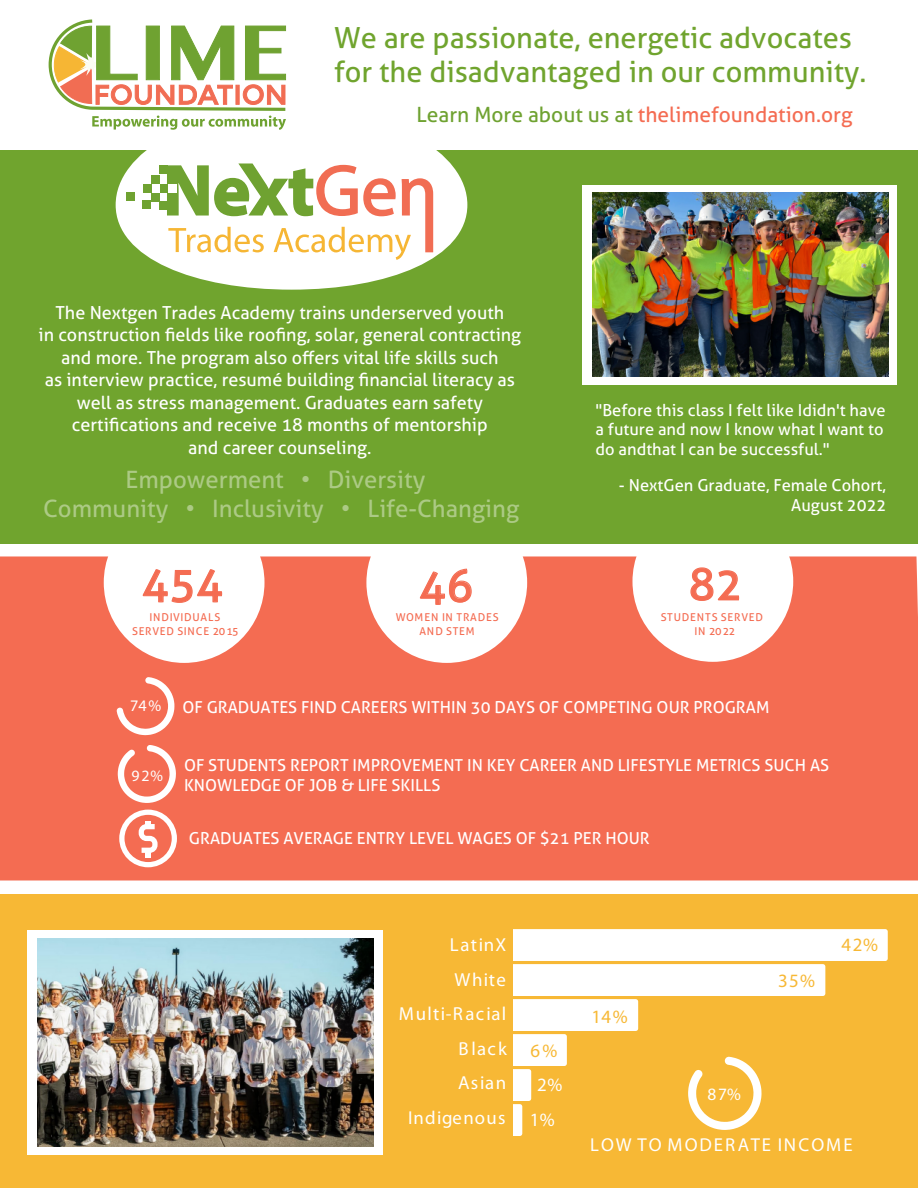
<style>
.page{position:relative;width:918px;height:1188px;background:#fff}
.page>*{position:absolute;margin:0;border:0;box-sizing:border-box;transform-origin:0 0}
.t1{font:44.4px "Aller";letter-spacing:.015em;color:#f46c52}
.t2{font:29.1px/34.8px "Aller";color:#70a42e}
.t3{font:24px/28.8px "Aller";color:#acca85;text-align:center}
.t4{font:21px "Aller";color:#f46c52}
.t5{font:18.9px/34.5px "Canva Sans";letter-spacing:.075em;color:#fff;text-align:right}
.t6{font:18.9px "Canva Sans";color:#f7b835}
.t7{font:700 18.75px "Canva Sans";letter-spacing:.095em;color:#fff}
.t8{font:18.75px "Canva Sans";letter-spacing:.065em;color:#fff}
.t9{font:18px/22.5px "Aller";color:#fff;text-align:center}
.t10{font:700 17.4px "Canva Sans";color:#fff}
.t11{font:16.5px/19.8px "Aller";color:#fff}
.t12{font:700 16.2px "Canva Sans";color:#fff}
.t13{font:700 15.9px "Canva Sans";color:#fff}
.t14{font:10.8px/14.7px "Aller";letter-spacing:.07em;color:#f46c52;text-align:center}
.s1{color:#6fa231}
</style>
<div class="page">
<div style="left:0;top:556px;width:918px;height:324px;background:#f46c52"></div>
<div style="left:104px;top:502px;width:161px;height:161px;background:#fff;border-radius:50%"></div>
<div style="left:366px;top:502px;width:161px;height:161px;background:#fff;border-radius:50%"></div>
<div style="left:632px;top:501px;width:161px;height:161px;background:#fff;border-radius:50%"></div>
<div style="left:0;top:150px;width:918px;height:394px;background:#70a42e"></div>
<svg style="left:116px;top:150px;width:351px;height:140px;fill:#fff"></svg>
<div style="left:0;top:894px;width:918px;height:294px;background:#f7b835"></div>
<svg style="left:142px;top:569px;width:81px;height:34px"></svg>
<svg style="left:419px;top:568px;width:53px;height:37px"></svg>
<svg style="left:690px;top:567px;width:50px;height:34px"></svg>
<svg style="left:513px;top:929px;width:375px;height:207px"></svg>
<svg style="left:118px;top:745px;width:58px;height:58px"></svg>
<svg style="left:117px;top:677px;width:57px;height:58px"></svg>
<svg style="left:119px;top:810px;width:58px;height:57px"></svg>
<svg style="left:166px;top:162px;width:268px;height:98px"></svg>
<div style="left:159px;top:166px;width:9px;height:8px;background:#6fa231"></div>
<div style="left:151px;top:175px;width:9px;height:9px;background:#6fa231"></div>
<div style="left:160px;top:184px;width:8px;height:9px;background:#6fa231"></div>
<div style="left:151px;top:193px;width:9px;height:8px;background:#6fa231"></div>
<div style="left:143px;top:184px;width:9px;height:9px;background:#6fa231"></div>
<div style="left:126px;top:192px;width:9px;height:9px;background:#6fa231"></div>
<div style="left:159px;top:201px;width:9px;height:8px;background:#6fa231"></div>
<div style="left:142px;top:200px;width:9px;height:9px;background:#6fa231"></div>
<div style="left:168px;top:184px;width:9px;height:9px;background:#fff"></div>
<svg style="left:48px;top:19px;width:239px;height:111px"></svg>
<div style="left:582px;top:185px;width:315px;height:200px;background:#fff"></div>
<img style="left:593px;top:193px;width:296px;height:184px">
<div style="left:28px;top:930px;width:355px;height:225px;background:#fff"></div>
<img style="left:37px;top:938px;width:337px;height:209px">
<h2 class="t2" style="left:334px;top:20px;width:534px">We are passionate, energetic advocates for the disadvantaged in our community.</h2>
<p class="t4" style="left:416px;top:103px;width:438px"><span class="s1">Learn More about us at</span> thelimefoundation.org</p>
<p class="t9" style="left:39px;top:301px;width:484px">The Nextgen Trades Academy trains underserved youth<br>in construction fields like roofing, solar, general contracting and more. The program also offers vital life skills such<br>as interview practice, resumé building financial literacy as well as stress management. Graduates earn safety certifications and receive 18 months of mentorship<br>and career counseling.</p>
<h3 class="t3" style="left:43px;top:465px;width:478px">Empowerment • Diversity<br>Community • Inclusivity • Life-Changing</h3>
<p class="t11" style="left:596px;top:400px;width:292px">"Before this class I felt like Ididn't have a future and now I know what I want to do andthat I can be successful."</p>
<p class="t11" style="left:619px;top:476px;width:269px;text-align:right">- NextGen Graduate, Female Cohort,<br>August 2022</p>
<h1 class="t1" style="left:689px;top:558px;width:55px">82</h1>
<h1 class="t1" style="left:142px;top:558px;width:82px">454</h1>
<h1 class="t1" style="left:419px;top:560px;width:56px">46</h1>
<p class="t14" style="left:396px;top:609px;width:104px">WOMEN IN TRADES<br>AND STEM</p>
<p class="t14" style="left:661px;top:609px;width:104px">STUDENTS SERVED<br>IN 2022</p>
<p class="t14" style="left:132px;top:609px;width:108px">INDIVIDUALS<br>SERVED SINCE 2015</p>
<p class="t12" style="left:130px;top:696px;width:33px">74%</p>
<p class="t11" style="left:183px;top:697px;width:588px">OF GRADUATES FIND CAREERS WITHIN 30 DAYS OF COMPETING OUR PROGRAM</p>
<p class="t13" style="left:131px;top:766px;width:33px">92%</p>
<p class="t11" style="left:184px;top:755px;width:647px">OF STUDENTS REPORT IMPROVEMENT IN KEY CAREER AND LIFESTYLE METRICS SUCH AS<br>KNOWLEDGE OF JOB &amp; LIFE SKILLS</p>
<p class="t11" style="left:189px;top:828px;width:462px">GRADUATES AVERAGE ENTRY LEVEL WAGES OF $21 PER HOUR</p>
<p class="t5" style="left:399px;top:927px;width:109px">LatinX<br>White<br>Multi-Racial<br>Black<br>Asian</p>
<p class="t8" style="left:408px;top:1106px;width:99px">Indigenous</p>
<p class="t6" style="left:592px;top:1005px;width:38px">14%</p>
<p class="t6" style="left:778px;top:969px;width:38px">35%</p>
<p class="t6" style="left:841px;top:933px;width:38px">42%</p>
<p class="t6" style="left:530px;top:1039px;width:29px">6%</p>
<p class="t5" style="left:530px;top:1067px;width:34px;text-align:center">2%<br>1%</p>
<p class="t10" style="left:708px;top:1083px;width:35px">87%</p>
<p class="t7" style="left:590px;top:1133px;width:264px">LOW TO MODERATE INCOME</p>
</div>
